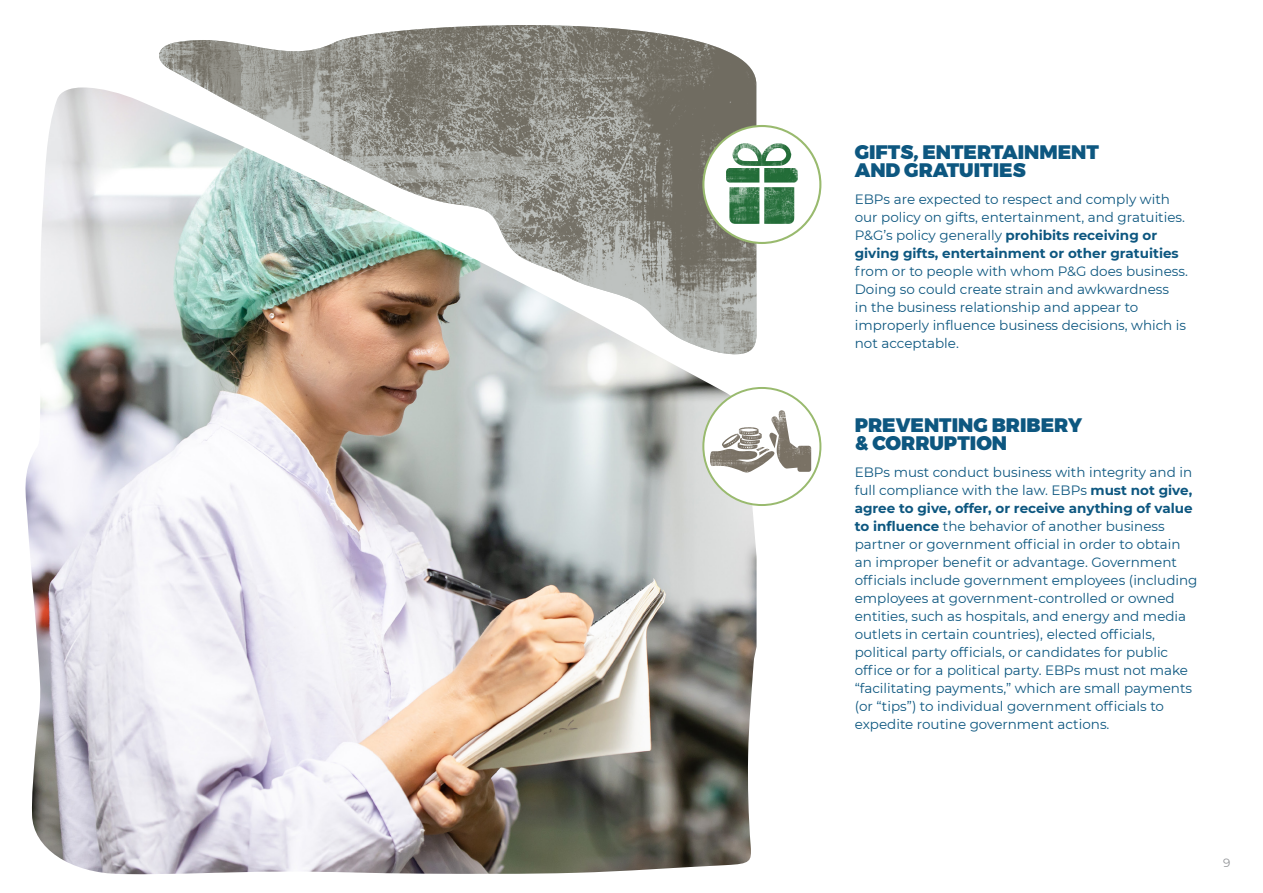
<style>
.page{position:relative;width:1263px;height:893px;background:#fff}
.page>*{position:absolute;margin:0;border:0;box-sizing:border-box;transform-origin:0 0}
.t1{font:900 19.5px/18px "Montserrat";color:#0d5780}
.t2{font:13.5px/18px "Montserrat";color:#0d5780}
.t3{font:12px "Montserrat";color:#939598}
.s1{font-weight:700}
</style>
<div class="page">
<img style="left:25px;top:87px;width:731px;height:787px">
<img style="left:157px;top:25px;width:600px;height:330px">
<div style="left:703px;top:126px;width:117px;height:117px;background:#fff;border-radius:50%"></div>
<div style="left:702px;top:125px;width:119px;height:119px;border:2px solid #99ba6e;border-radius:50%"></div>
<img style="left:726px;top:143px;width:72px;height:81px">
<svg style="left:703px;top:388px;width:117px;height:117px"></svg>
<div style="left:702px;top:387px;width:119px;height:119px;border:2px solid #99ba6e;border-radius:50%"></div>
<img style="left:739px;top:410px;width:72px;height:62px">
<p class="t1" style="left:855px;top:143px;width:246px">GIFTS, ENTERTAINMENT<br>AND GRATUITIES</p>
<p class="t2" style="left:855px;top:189px;width:335px">EBPs are expected to respect and comply with our policy on gifts, entertainment, and gratuities.<br>P&amp;G’s policy generally <span class="s1">prohibits receiving or giving gifts, entertainment or other gratuities </span>from or to people with whom P&amp;G does business.<br>Doing so could create strain and awkwardness<br>in the business relationship and appear to improperly influence business decisions, which is not acceptable.</p>
<p class="t1" style="left:855px;top:416px;width:229px">PREVENTING BRIBERY &amp; CORRUPTION</p>
<p class="t2" style="left:855px;top:462px;width:344px">EBPs must conduct business with integrity and in full compliance with the law. EBPs <span class="s1">must not give, agree to give, offer, or receive anything of value to influence</span> the behavior of another business partner or government official in order to obtain an improper benefit or advantage. Government officials include government employees (including employees at government-controlled or owned entities, such as hospitals, and energy and media outlets in certain countries), elected officials, political party officials, or candidates for public office or for a political party. EBPs must not make “facilitating payments,” which are small payments (or “tips”) to individual government officials to expedite routine government actions.</p>
<p class="t3" style="left:1223px;top:855px;width:9px">9</p>
</div>
